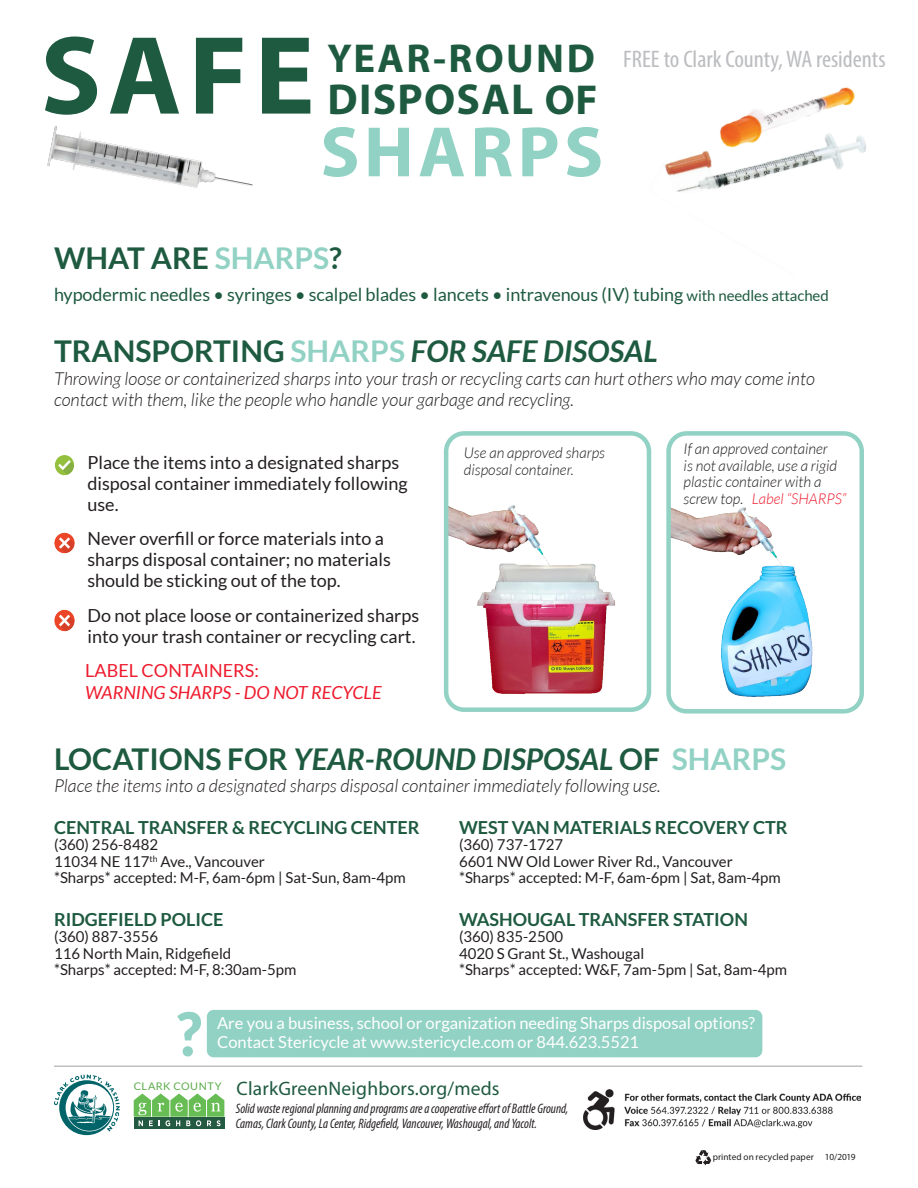
<style>
.page{position:relative;width:918px;height:1188px;background:#fff}
.page>*{position:absolute;margin:0;border:0;box-sizing:border-box;transform-origin:0 0}
.t1{font:700 112.5px "Myriad Pro";color:#1e5a40}
.t2{font:700 72px "Myriad Pro";letter-spacing:.06em;color:#92d2c4}
.t3{font:900 60.15px "Lato";color:#92d2c4}
.t4{font:700 43.5px "Myriad Pro";letter-spacing:.03em;color:#1e5a40}
.t5{font:700 40.5px "Myriad Pro";letter-spacing:.06em;color:#1e5a40}
.t6{font:italic 700 30px "Lato";color:#1e5a40}
.t7{font:700 30px "Lato";color:#1e5a40}
.t8{font:condensed 24px "Myriad Pro";color:#bcbdc0;scale:1.04 1}
.t9{font:19.5px "Myriad Pro";letter-spacing:.01em;color:#1e5a40}
.t10{font:18px/21px "Lato";color:#231f20}
.t11{font:italic 300 18px/21.6px "Lato";color:#231f20}
.t12{font:700 18px "Lato";color:#1e5a40}
.t13{font:18px "Lato";letter-spacing:-.005em;color:#1e5a40}
.t14{font:italic 18px "Lato";color:#ee1b2d}
.t15{font:18px "Lato";color:#ee1b2d}
.t16{font:16.5px "Lato";color:#fff}
.t17{font:15px/16.5px "Lato";color:#231f20}
.t18{font:italic 300 15px/16.5px "Lato";color:#231f20}
.t19{font:italic 300 15px "Lato";color:#ee1b2d}
.t20{font:italic condensed 13.8px/15.3px "Myriad Pro";color:#231f20;scale:.96 1}
.t21{font:10.5px "Lato";letter-spacing:.05em;color:#5bab48}
.t22{font:9.3px "Myriad Pro";letter-spacing:.005em;color:#231f20}
.s1{font-size:42px}
.s2{color:#92d2c4}
.s3{font-size:15px}
.s4{font-style:normal}
.s5{font-style:normal;color:#92d2c4}
</style>
<div class="page">
<div style="left:207px;top:1010px;width:555px;height:47px;background:#92d2c4;border-radius:7px"></div>
<img style="left:449px;top:505px;width:167px;height:202px">
<div style="left:444px;top:431px;width:207px;height:281px;border:4px solid #92d2c4;border-radius:18px"></div>
<img style="left:671px;top:507px;width:142px;height:194px">
<img style="left:47px;top:125px;width:206px;height:63px">
<div style="left:666px;top:431px;width:198px;height:283px;border:4px solid #92d2c4;border-radius:18px"></div>
<img style="left:55px;top:455px;width:20px;height:20px">
<hr style="left:54px;top:1066px;width:808px;height:1px;background:#9fa1a4">
<svg style="left:695px;top:1150px;width:17px;height:16px"></svg>
<div style="left:134px;top:1118px;width:90px;height:11px;background:#235a41"></div>
<svg style="left:134px;top:1094px;width:90px;height:32px"></svg>
<svg style="left:54px;top:1075px;width:66px;height:60px"></svg>
<img style="left:583px;top:1089px;width:278px;height:41px">
<img style="left:664px;top:136px;width:202px;height:56px">
<img style="left:713px;top:87px;width:147px;height:87px">
<img style="left:54px;top:610px;width:20px;height:21px">
<img style="left:54px;top:532px;width:20px;height:21px">
<h1 class="t1" style="left:40px;top:2px;width:276px">SAFE</h1>
<h3 class="t5" style="left:327px;top:32px;width:269px">YEAR-ROUND</h3>
<h3 class="t4" style="left:327px;top:71px;width:272px">DISPOSAL <span class="s1">OF</span></h3>
<h2 class="t2" style="left:320px;top:105px;width:284px">SHARPS</h2>
<h3 class="t8" style="left:623px;top:44px;width:254px">FREE to Clark County, WA residents</h3>
<h3 class="t7" style="left:54px;top:241px;width:289px">WHAT ARE <span class="s2">SHARPS</span>?</h3>
<p class="t13" style="left:54px;top:284px;width:776px">hypodermic needles • syringes • scalpel blades • lancets • intravenous (IV) tubing <span class="s3">with needles attached</span></p>
<h3 class="t6" style="left:54px;top:334px;width:605px"><span class="s4">TRANSPORTING</span> <span class="s5">SHARPS</span> FOR SAFE DISOSAL</h3>
<p class="t11" style="left:54px;top:368px;width:763px">Throwing loose or containerized sharps into your trash or recycling carts can hurt others who may come into contact with them, like the people who handle your garbage and recycling.</p>
<p class="t10" style="left:87px;top:452px;width:322px">Place the items into a designated sharps disposal container immediately following use.</p>
<p class="t10" style="left:87px;top:528px;width:305px">Never overfill or force materials into a sharps disposal container; no materials should be sticking out of the top.</p>
<p class="t10" style="left:87px;top:605px;width:333px">Do not place loose or containerized sharps into your trash container or recycling cart.</p>
<p class="t15" style="left:85px;top:661px;width:175px">LABEL CONTAINERS:</p>
<p class="t14" style="left:85px;top:683px;width:298px">WARNING SHARPS - DO NOT RECYCLE</p>
<p class="t18" style="left:464px;top:445px;width:143px">Use an approved sharps disposal container.</p>
<p class="t18" style="left:684px;top:441px;width:155px">If an approved container is not available, use a rigid plastic container with a screw top.</p>
<p class="t19" style="left:752px;top:491px;width:96px">Label “SHARPS”</p>
<h3 class="t6" style="left:54px;top:742px;width:734px"><span class="s4">LOCATIONS FOR</span> YEAR-ROUND DISPOSAL <span class="s4">OF</span> <span class="s5">SHARPS</span></h3>
<p class="t11" style="left:54px;top:775px;width:608px">Place the items into a designated sharps disposal container immediately following use.</p>
<p class="t12" style="left:54px;top:817px;width:367px">CENTRAL TRANSFER &amp; RECYCLING CENTER</p>
<p class="t17" style="left:54px;top:837px;width:353px">(360) 256-8482<br>11034 NE 117<sup>th</sup> Ave., Vancouver<br>*Sharps* accepted: M-F, 6am-6pm | Sat-Sun, 8am-4pm</p>
<p class="t12" style="left:54px;top:909px;width:171px">RIDGEFIELD POLICE</p>
<p class="t17" style="left:54px;top:928px;width:244px">(360) 887-3556<br>116 North Main, Ridgefield<br>*Sharps* accepted: M-F, 8:30am-5pm</p>
<p class="t12" style="left:459px;top:817px;width:330px">WEST VAN MATERIALS RECOVERY CTR</p>
<p class="t17" style="left:459px;top:837px;width:323px">(360) 737-1727<br>6601 NW Old Lower River Rd., Vancouver *Sharps* accepted: M-F, 6am-6pm | Sat, 8am-4pm</p>
<p class="t12" style="left:459px;top:909px;width:290px">WASHOUGAL TRANSFER STATION</p>
<p class="t17" style="left:459px;top:928px;width:329px">(360) 835-2500<br>4020 S Grant St., Washougal<br>*Sharps* accepted: W&amp;F, 7am-5pm | Sat, 8am-4pm</p>
<h3 class="t3" style="left:176px;top:989px;width:29px">?</h3>
<p class="t16" style="left:217px;top:1014px;width:539px">Are you a business, school or organization needing Sharps disposal options?</p>
<p class="t16" style="left:217px;top:1033px;width:424px">Contact Stericycle at www.stericycle.com or 844.623.5521</p>
<p class="t21" style="left:134px;top:1080px;width:89px">CLARK COUNTY</p>
<h3 class="t9" style="left:237px;top:1076px;width:265px">ClarkGreenNeighbors.org/meds</h3>
<p class="t20" style="left:236px;top:1101px;width:348px">Solid waste regional planning and programs are a cooperative effort of Battle Ground,<br>Camas, Clark County, La Center, Ridgefield, Vancouver, Washougal, and Yacolt.</p>
<p class="t22" style="left:713px;top:1151px;width:144px">printed on recycled paper 10/2019</p>
</div>
